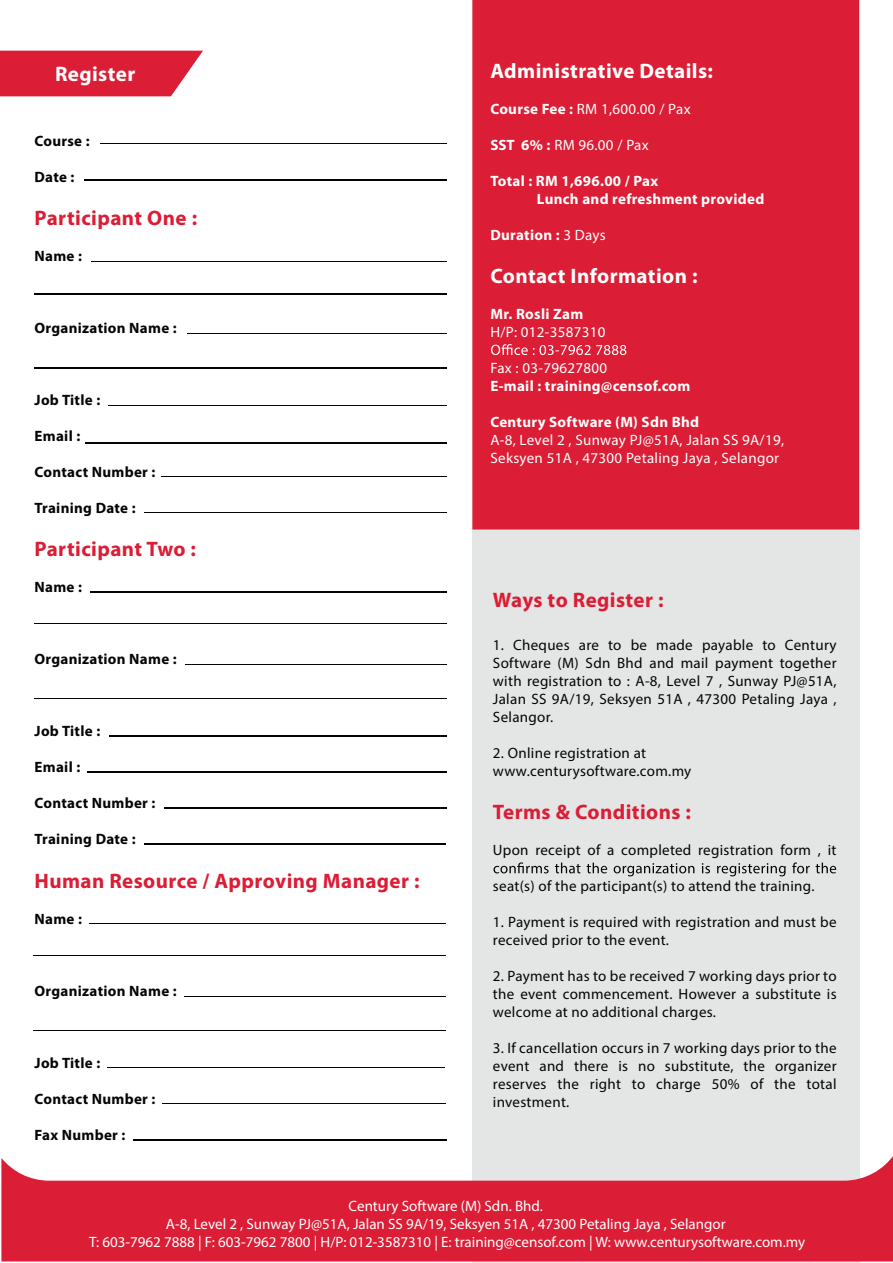
<style>
.page{position:relative;width:893px;height:1263px;background:#fff}
.page>*{position:absolute;margin:0;border:0;box-sizing:border-box;transform-origin:0 0}
.t1{font:700 21px "Myriad Pro";letter-spacing:.02em;color:#db1d35}
.t2{font:700 21px "Myriad Pro";letter-spacing:.02em;color:#fff}
.t3{font:15px/18px "Myriad Pro";letter-spacing:.02em;color:#040503;text-align:justify}
.t4{font:15px/18px "Myriad Pro";color:#fff;text-align:center}
.t5{font:700 15px "Myriad Pro";letter-spacing:.02em;color:#040504}
.t6{font:15px/18px "Myriad Pro";letter-spacing:.02em;color:#fff}
.t7{font:700 15px/18px "Myriad Pro";letter-spacing:.02em;color:#fff}
.t8{font:700 15px "Myriad Pro";letter-spacing:.02em;color:#040503}
.s1{font-weight:700}
.s2{font-weight:400}
</style>
<div class="page">
<svg style="left:1px;top:1154px;width:892px;height:107px;fill:#db1d35"></svg>
<svg style="left:0;top:51px;width:203px;height:45px"></svg>
<div style="left:472px;top:0;width:387px;height:529px;background:#db1d35"></div>
<svg style="left:491px;top:344px;width:135px;height:11px"></svg>
<svg style="left:493px;top:862px;width:343px;height:14px"></svg>
<img style="left:100px;top:143px;width:346px;height:1px">
<img style="left:84px;top:180px;width:362px;height:1px">
<img style="left:91px;top:261px;width:355px;height:1px">
<img style="left:35px;top:294px;width:411px;height:1px">
<img style="left:188px;top:333px;width:258px;height:1px">
<img style="left:35px;top:368px;width:411px;height:1px">
<img style="left:109px;top:405px;width:337px;height:1px">
<img style="left:86px;top:443px;width:360px;height:1px">
<img style="left:90px;top:592px;width:356px;height:1px">
<img style="left:35px;top:623px;width:411px;height:1px">
<img style="left:35px;top:698px;width:411px;height:1px">
<img style="left:109px;top:736px;width:337px;height:1px">
<img style="left:88px;top:772px;width:358px;height:1px">
<img style="left:164px;top:808px;width:282px;height:1px">
<img style="left:144px;top:844px;width:302px;height:1px">
<img style="left:89px;top:923px;width:357px;height:1px">
<img style="left:34px;top:955px;width:412px;height:1px">
<img style="left:184px;top:996px;width:262px;height:1px">
<img style="left:34px;top:1030px;width:412px;height:1px">
<img style="left:107px;top:1067px;width:337px;height:1px">
<img style="left:163px;top:1103px;width:282px;height:1px">
<img style="left:134px;top:1140px;width:312px;height:1px">
<h1 class="t2" style="left:55px;top:62px;width:82px">Register</h1>
<p class="t8" style="left:35px;top:132px;width:57px">Course :</p>
<p class="t8" style="left:35px;top:168px;width:41px">Date :</p>
<h1 class="t1" style="left:35px;top:206px;width:164px">Participant One :</h1>
<p class="t5" style="left:35px;top:248px;width:49px">Name :</p>
<p class="t5" style="left:35px;top:320px;width:144px">Organization Name :</p>
<p class="t5" style="left:35px;top:392px;width:67px">Job Title :</p>
<p class="t5" style="left:35px;top:428px;width:47px">Email :</p>
<p class="t5" style="left:35px;top:464px;width:122px">Contact Number :</p>
<p class="t5" style="left:35px;top:500px;width:103px">Training Date :</p>
<h1 class="t1" style="left:35px;top:537px;width:163px">Participant Two :</h1>
<p class="t5" style="left:35px;top:579px;width:49px">Name :</p>
<p class="t5" style="left:35px;top:651px;width:144px">Organization Name :</p>
<p class="t5" style="left:35px;top:723px;width:67px">Job Title :</p>
<p class="t5" style="left:35px;top:759px;width:47px">Email :</p>
<p class="t5" style="left:35px;top:795px;width:122px">Contact Number :</p>
<p class="t5" style="left:35px;top:831px;width:103px">Training Date :</p>
<h1 class="t1" style="left:35px;top:869px;width:387px">Human Resource / Approving Manager :</h1>
<p class="t5" style="left:35px;top:910px;width:49px">Name :</p>
<p class="t5" style="left:35px;top:982px;width:144px">Organization Name :</p>
<p class="t5" style="left:35px;top:1054px;width:67px">Job Title :</p>
<p class="t5" style="left:35px;top:1090px;width:122px">Contact Number :</p>
<p class="t5" style="left:35px;top:1126px;width:92px">Fax Number :</p>
<h1 class="t2" style="left:490px;top:59px;width:224px">Administrative Details:</h1>
<p class="t6" style="left:490px;top:99px;width:202px"><span class="s1">Course Fee :</span> RM 1,600.00 / Pax</p>
<p class="t4" style="left:490px;top:135px;width:160px"><span class="s1">SST 6% :</span> RM 96.00 / Pax</p>
<p class="t7" style="left:537px;top:172px;width:229px;text-indent:-47px">Total : RM 1,696.00 / Pax<br>Lunch and refreshment provided</p>
<p class="t7" style="left:490px;top:226px;width:117px">Duration : <span class="s2">3 Days</span></p>
<h1 class="t2" style="left:490px;top:264px;width:209px">Contact Information :</h1>
<p class="t7" style="left:490px;top:305px;width:94px">Mr. Rosli Zam</p>
<p class="t6" style="left:490px;top:323px;width:117px">H/P: 012-3587310</p>
<p class="t6" style="left:490px;top:359px;width:118px">Fax : 03-79627800</p>
<p class="t7" style="left:490px;top:377px;width:202px">E-mail : training@censof.com</p>
<p class="t7" style="left:490px;top:413px;width:210px">Century Software (M) Sdn Bhd</p>
<p class="t6" style="left:490px;top:431px;width:295px">A-8, Level 2 , Sunway PJ@51A, Jalan SS 9A/19,<br>Seksyen 51A , 47300 Petaling Jaya , Selangor</p>
<h1 class="t1" style="left:493px;top:588px;width:172px">Ways to Register :</h1>
<p class="t3" style="left:493px;top:636px;width:345px">1. Cheques are to be made payable to Century Software (M) Sdn Bhd and mail payment together with registration to : A-8, Level 7 , Sunway PJ@51A, Jalan SS 9A/19, Seksyen 51A , 47300 Petaling Jaya , Selangor.</p>
<p class="t3" style="left:493px;top:744px;width:200px">2. Online registration at www.centurysoftware.com.my</p>
<h1 class="t1" style="left:493px;top:800px;width:200px">Terms &amp; Conditions :</h1>
<p class="t3" style="left:493px;top:841px;width:345px">Upon receipt of a completed registration form , it</p>
<p class="t3" style="left:493px;top:877px;width:323px">seat(s) of the participant(s) to attend the training.</p>
<p class="t3" style="left:493px;top:913px;width:345px">1. Payment is required with registration and must be received prior to the event.</p>
<p class="t3" style="left:493px;top:967px;width:345px">2. Payment has to be received 7 working days prior to the event commencement. However a substitute is welcome at no additional charges.</p>
<p class="t3" style="left:493px;top:1039px;width:345px">3. If cancellation occurs in 7 working days prior to the event and there is no substitute, the organizer reserves the right to charge 50% of the total investment.</p>
<p class="t4" style="left:89px;top:1196px;width:718px">Century Software (M) Sdn. Bhd.<br>A-8, Level 2 , Sunway PJ@51A, Jalan SS 9A/19, Seksyen 51A , 47300 Petaling Jaya , Selangor<br>T: 603-7962 7888 | F: 603-7962 7800 | H/P: 012-3587310 | E: training@censof.com | W: www.centurysoftware.com.my</p>
</div>
